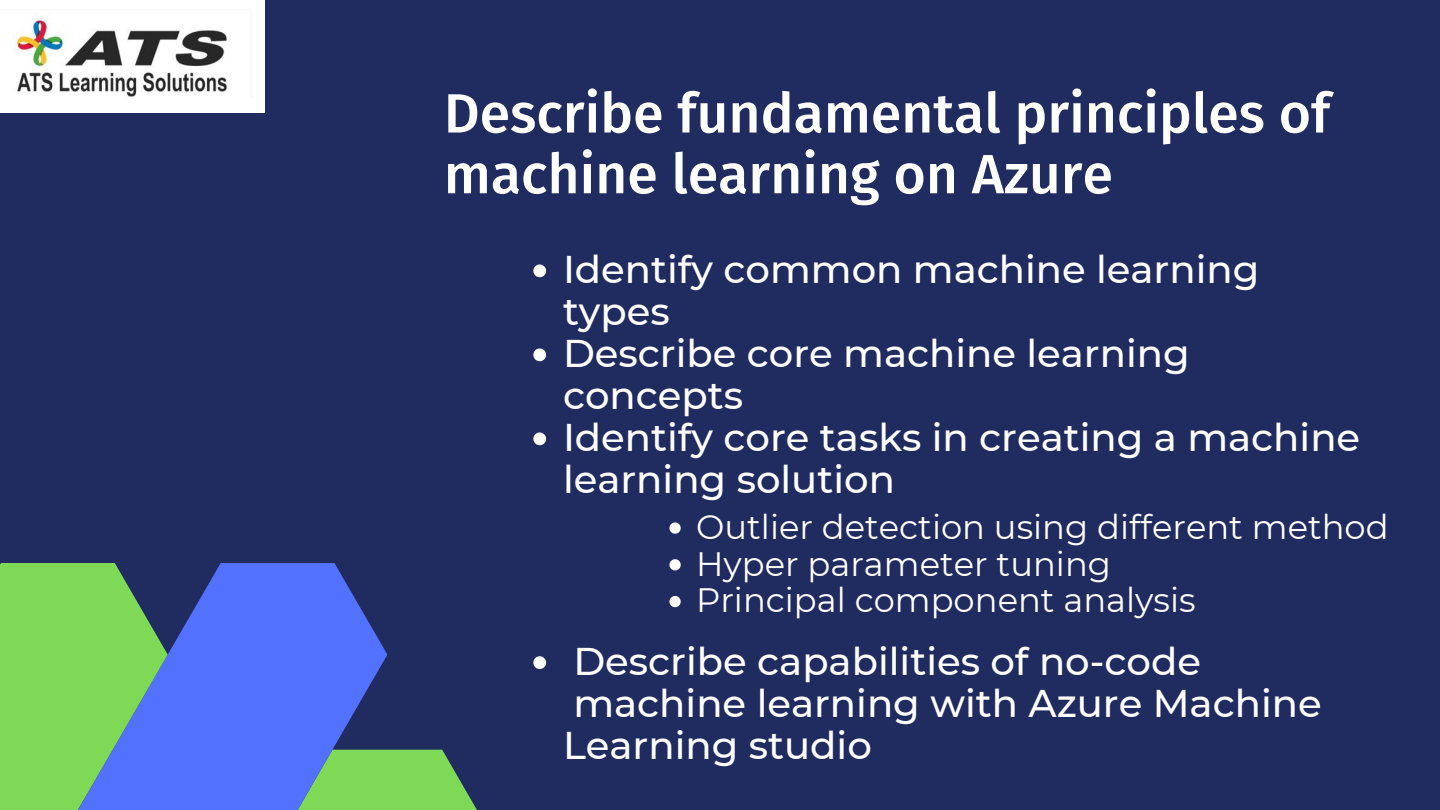
<style>
.page{position:relative;width:1440px;height:810px;background:#202b60}
.page>*{position:absolute;margin:0;border:0;box-sizing:border-box;transform-origin:0 0}
.t1{font:500 55.3px/60.8px "Fira Sans";color:#fff}
.t2{font:500 38.6px/42px "Montserrat";color:#fff}
.t3{font:33.8px "Montserrat";color:#fff}
</style>
<div class="page">
<svg style="left:387px;top:750px;width:90px;height:60px"></svg>
<svg style="left:168px;top:563px;width:219px;height:247px;background:#4e6fdb"></svg>
<svg style="left:0;top:563px;width:168px;height:247px;background:#71bd73"></svg>
<svg style="left:533px;top:264px;width:13px;height:13px"></svg>
<svg style="left:533px;top:348px;width:13px;height:13px"></svg>
<svg style="left:533px;top:432px;width:13px;height:13px"></svg>
<img style="left:0;top:0;width:265px;height:113px">
<svg style="left:669px;top:522px;width:12px;height:12px"></svg>
<svg style="left:669px;top:559px;width:12px;height:11px"></svg>
<svg style="left:669px;top:596px;width:12px;height:11px"></svg>
<svg style="left:533px;top:656px;width:13px;height:13px"></svg>
<p class="t1" style="left:444px;top:84px;width:888px">Describe fundamental principles of machine learning on Azure</p>
<p class="t2" style="left:563px;top:248px;width:698px">Identify common machine learning types</p>
<p class="t2" style="left:563px;top:332px;width:628px">Describe core machine learning concepts</p>
<p class="t2" style="left:563px;top:416px;width:799px">Identify core tasks in creating a machine learning solution</p>
<p class="t3" style="left:696px;top:506px;width:694px">Outlier detection using different method</p>
<p class="t3" style="left:696px;top:543px;width:416px">Hyper parameter tuning</p>
<p class="t3" style="left:696px;top:580px;width:501px">Principal component analysis</p>
<p class="t2" style="left:563px;top:640px;width:760px">Describe capabilities of no-code machine learning with Azure Machine<br>Learning studio</p>
</div>
